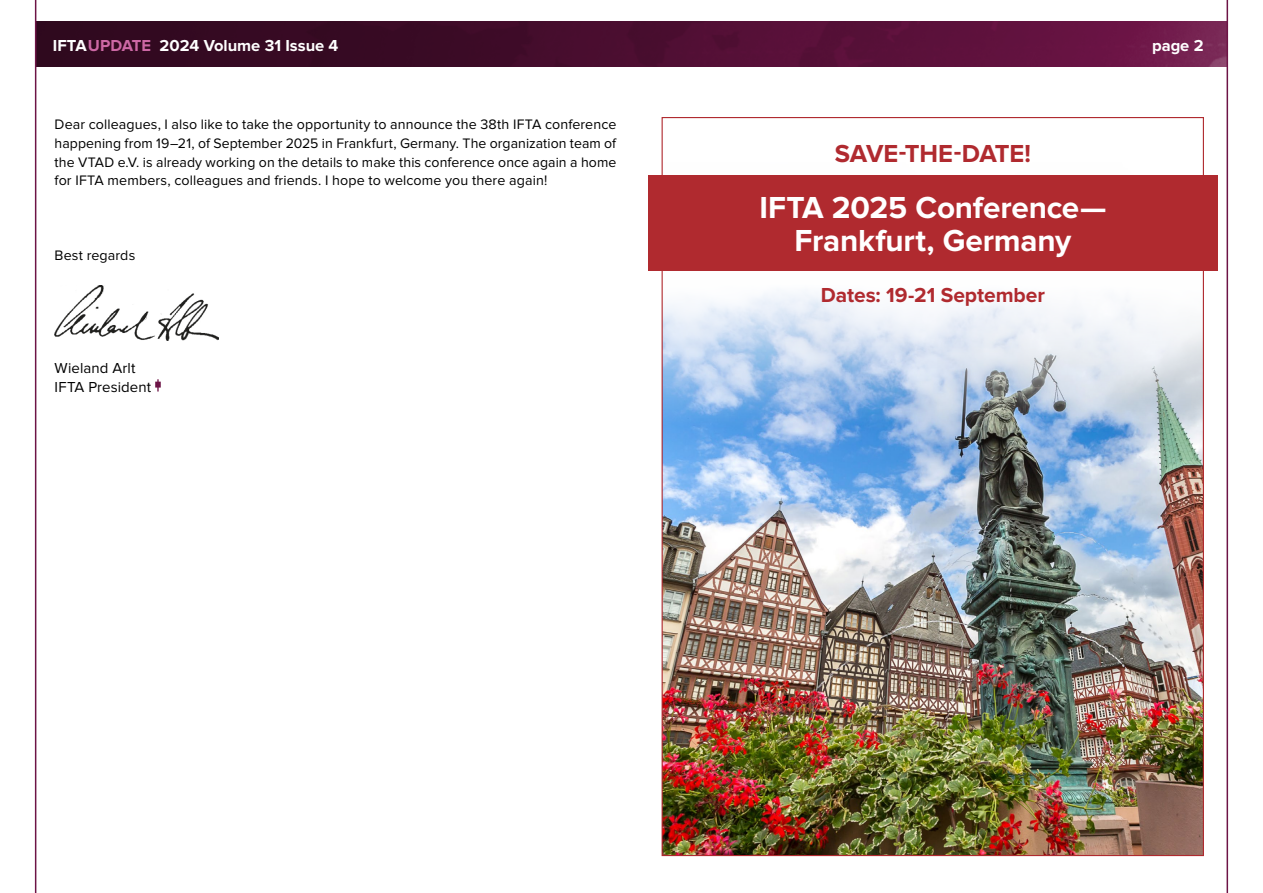
<style>
.page{position:relative;width:1263px;height:893px;background:#fff}
.page>*{position:absolute;margin:0;border:0;box-sizing:border-box;transform-origin:0 0}
.t1{font:700 31.5px/33.8px "Proxima Nova";letter-spacing:-.005em;color:#fff;text-align:center}
.t2{font:700 25.5px "Proxima Nova";letter-spacing:-.015em;color:#b02a2f}
.t3{font:700 21px "Proxima Nova";letter-spacing:-.005em;color:#b02a2f}
.t4{font:700 16.5px "Proxima Nova";color:#fff}
.t5{font:15px/18.8px "Proxima Nova";letter-spacing:.005em;color:#000}
.t6{font:14.25px/18.8px "Proxima Nova";letter-spacing:.01em;color:#000;text-align:justify}
.s1{color:#cd68a5}
</style>
<div class="page">
<img style="left:36px;top:22px;width:1190px;height:45px">
<hr style="left:35px;top:0;width:1px;height:893px;background:#6d1446">
<hr style="left:1226px;top:0;width:2px;height:893px;background:#6d1446">
<img style="left:55px;top:285px;width:164px;height:55px">
<svg style="left:155px;top:379px;width:6px;height:13px"></svg>
<img style="left:664px;top:175px;width:538px;height:679px">
<div style="left:648px;top:176px;width:569px;height:95px;background:#b02a2f"></div>
<p class="t4" style="left:53px;top:36px;width:287px">IFTA<span class="s1">UPDATE</span> 2024 Volume 31 Issue 4</p>
<p class="t4" style="left:1152px;top:36px;width:53px">page 2</p>
<p class="t6" style="left:55px;top:115px;width:563px">Dear colleagues, I also like to take the opportunity to announce the 38th IFTA conference happening from 19–21, of September 2025 in Frankfurt, Germany. The organization team of the VTAD e.V. is already working on the details to make this conference once again a home for IFTA members, colleagues and friends. I hope to welcome you there again!</p>
<p class="t6" style="left:55px;top:246px;width:82px">Best regards</p>
<p class="t5" style="left:55px;top:359px;width:98px">Wieland Arlt<br>IFTA President</p>
<h2 class="t2" style="left:835px;top:139px;width:198px">SAVE-THE-DATE!</h2>
<h1 class="t1" style="left:759px;top:191px;width:348px">IFTA 2025 Conference—<br>Frankfurt, Germany</h1>
<h3 class="t3" style="left:821px;top:283px;width:226px">Dates: 19-21 September</h3>
</div>
